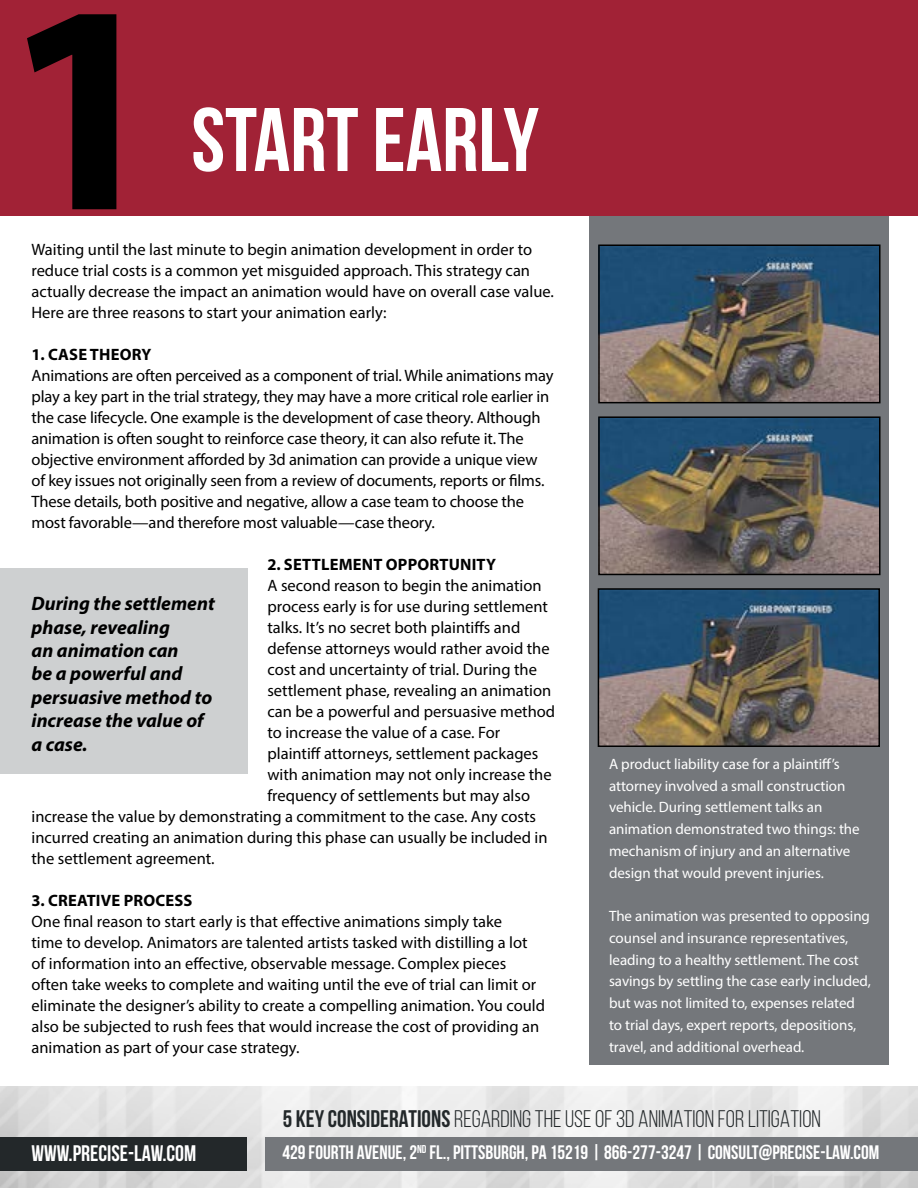
<style>
.page{position:relative;width:918px;height:1188px;background:#fff}
.page>*{position:absolute;margin:0;border:0;box-sizing:border-box;transform-origin:0 0}
.t1{font:700 300px "Myriad Pro";color:#000}
.t2{font:700 90px "Bebas Neue";color:#fff}
.t3{font:24px "Bebas Neue";color:#23282a}
.t4{font:700 22.5px "Bebas Neue";color:#fff}
.t5{font:italic 700 19.5px/23.4px "Myriad Pro";color:#000}
.t6{font:700 19.5px "Bebas Neue";color:#fff}
.t7{font:16.5px/21px "Myriad Pro";color:#000}
.t8{font:700 16.5px "Myriad Pro";letter-spacing:.01em;color:#000}
.t9{font:15px/21.8px "Myriad Pro";letter-spacing:-.005em;color:#fff}
.s1{font-weight:700}
</style>
<div class="page">
<div style="left:265px;top:1137px;width:653px;height:34px;background:#74777b"></div>
<div style="left:0;top:1137px;width:247px;height:34px;background:#23282a"></div>
<div style="left:0;top:0;width:918px;height:216px;background:#a12236"></div>
<div style="left:589px;top:216px;width:300px;height:849px;background:#74777b"></div>
<img style="left:601px;top:247px;width:277px;height:153px">
<div style="left:598px;top:244px;width:283px;height:159px;border:2px solid #000"></div>
<img style="left:601px;top:419px;width:277px;height:153px">
<div style="left:598px;top:416px;width:283px;height:159px;border:2px solid #000"></div>
<img style="left:601px;top:591px;width:276px;height:153px">
<div style="left:598px;top:588px;width:282px;height:159px;border:2px solid #000"></div>
<div style="left:0;top:568px;width:247px;height:206px;background:#ced0d1"></div>
<h1 class="t1" style="left:2px;top:-87px;width:168px">1</h1>
<h2 class="t2" style="left:191px;top:91px;width:349px">START EARLY</h2>
<p class="t7" style="left:32px;top:239px;width:524px">Waiting until the last minute to begin animation development in order to reduce trial costs is a common yet misguided approach. This strategy can actually decrease the impact an animation would have on overall case value.<br>Here are three reasons to start your animation early:</p>
<p class="t8" style="left:32px;top:344px;width:121px">1. CASE THEORY</p>
<p class="t7" style="left:32px;top:365px;width:524px">Animations are often perceived as a component of trial. While animations may play a key part in the trial strategy, they may have a more critical role earlier in the case lifecycle. One example is the development of case theory. Although animation is often sought to reinforce case theory, it can also refute it. The objective environment afforded by 3d animation can provide a unique view of key issues not originally seen from a review of documents, reports or films.<br>These details, both positive and negative, allow a case team to choose the most favorable—and therefore most valuable—case theory.</p>
<p class="t8" style="left:267px;top:554px;width:230px">2. SETTLEMENT OPPORTUNITY</p>
<p class="t7" style="left:267px;top:575px;width:276px">A second reason to begin the animation</p>
<p class="t7" style="left:267px;top:596px;width:282px">process early is for use during settlement</p>
<p class="t7" style="left:267px;top:617px;width:254px">talks. It’s no secret both plaintiffs and</p>
<p class="t7" style="left:267px;top:638px;width:284px">defense attorneys would rather avoid the</p>
<p class="t7" style="left:267px;top:659px;width:271px">cost and uncertainty of trial. During the</p>
<p class="t7" style="left:267px;top:680px;width:285px">settlement phase, revealing an animation</p>
<p class="t7" style="left:267px;top:701px;width:289px">can be a powerful and persuasive method</p>
<p class="t7" style="left:267px;top:722px;width:234px">to increase the value of a case. For</p>
<p class="t7" style="left:267px;top:743px;width:272px">plaintiff attorneys, settlement packages</p>
<p class="t7" style="left:267px;top:764px;width:286px">with animation may not only increase the</p>
<p class="t7" style="left:267px;top:785px;width:264px">frequency of settlements but may also</p>
<p class="t7" style="left:32px;top:806px;width:506px">increase the value by demonstrating a commitment to the case. Any costs</p>
<p class="t7" style="left:32px;top:827px;width:518px">incurred creating an animation during this phase can usually be included in</p>
<p class="t7" style="left:32px;top:848px;width:185px">the settlement agreement.</p>
<p class="t8" style="left:32px;top:890px;width:163px">3. CREATIVE PROCESS</p>
<p class="t7" style="left:32px;top:911px;width:515px">One final reason to start early is that effective animations simply take<br>time to develop. Animators are talented artists tasked with distilling a lot of information into an effective, observable message. Complex pieces often take weeks to complete and waiting until the eve of trial can limit or eliminate the designer’s ability to create a compelling animation. You could also be subjected to rush fees that would increase the cost of providing an animation as part of your case strategy.</p>
<p class="t5" style="left:32px;top:591px;width:185px">During the settlement phase, revealing<br>an animation can<br>be a powerful and persuasive method to increase the value of a case.</p>
<p class="t9" style="left:609px;top:753px;width:252px">A product liability case for a plaintiff’s attorney involved a small construction vehicle. During settlement talks an animation demonstrated two things: the mechanism of injury and an alternative design that would prevent injuries.</p>
<p class="t9" style="left:609px;top:905px;width:263px">The animation was presented to opposing counsel and insurance representatives, leading to a healthy settlement. The cost savings by settling the case early included, but was not limited to, expenses related to trial days, expert reports, depositions, travel, and additional overhead.</p>
<h3 class="t3" style="left:283px;top:1105px;width:540px"><span class="s1">5 KEY CONSIDERATIONS</span> REGARDING THE USE OF 3D ANIMATION FOR LITIGATION</h3>
<h3 class="t4" style="left:32px;top:1141px;width:166px">WWW.PRECISE-LAW.COM</h3>
<p class="t6" style="left:282px;top:1142px;width:598px">429 FOURTH AVENUE, 2<sup>ND</sup> FL., PITTSBURGH, PA 15219 | 866-277-3247 | CONSULT@PRECISE-LAW.COM</p>
</div>
